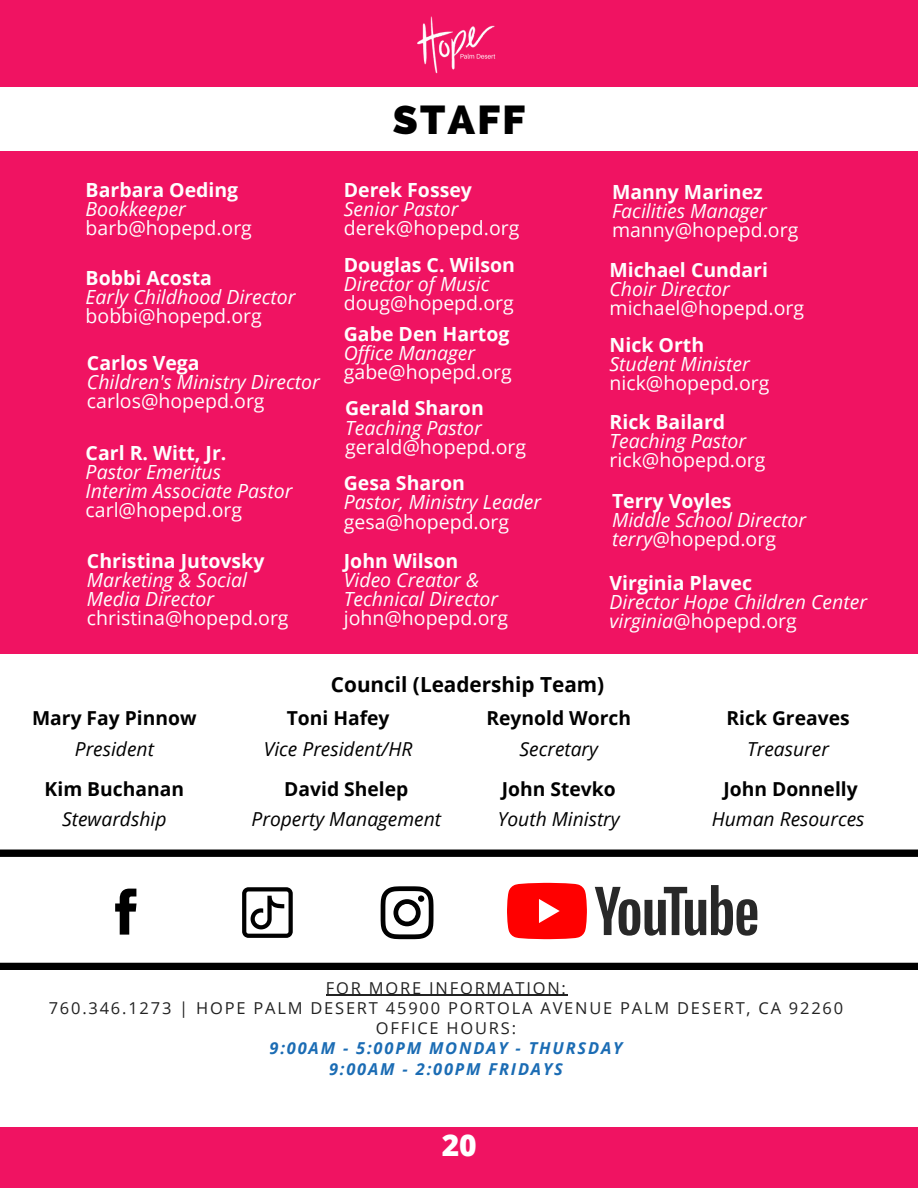
<style>
.page{position:relative;width:918px;height:1188px;background:#fff}
.page>*{position:absolute;margin:0;border:0;box-sizing:border-box;transform-origin:0 0}
.t1{font:800 40.5px "Raleway";letter-spacing:.06em;color:#000}
.t2{font:800 30px "Open Sans";color:#fff}
.t3{font:700 20.7px "Open Sans";color:#000}
.t4{font:italic 19.5px/19.2px "Open Sans";color:#fefefe}
.t5{font:19.5px "Open Sans";color:#fefefe}
.t6{font:700 19.5px/19.2px "Open Sans";color:#fefefe}
.t7{font:italic 19.2px/30.3px "Open Sans";color:#000;text-align:center}
.t8{font:700 19.2px/30.3px "Open Sans";color:#000;text-align:center}
.t9{font:16.5px "Open Sans";letter-spacing:.11em;color:#222}
.t10{font:italic 700 16.5px "Open Sans";letter-spacing:.11em;color:#1b6cb4}
.s1{font-weight:400;font-style:italic}
.s2{font-weight:700;font-style:normal}
.s3{font-style:italic}
</style>
<div class="page">
<div style="left:0;top:152px;width:918px;height:502px;background:#f01362"></div>
<svg style="left:0;top:850px;width:918px;height:120px"></svg>
<svg style="left:115px;top:889px;width:22px;height:46px"></svg>
<svg style="left:381px;top:886px;width:52px;height:53px"></svg>
<div style="left:418px;top:895px;width:6px;height:7px;background:#010101;border-radius:50%"></div>
<svg style="left:507px;top:883px;width:80px;height:56px;background:#ff1c1c"></svg>
<svg style="left:595px;top:885px;width:162px;height:51px"></svg>
<svg style="left:242px;top:887px;width:51px;height:51px"></svg>
<hr style="left:326px;top:995px;width:242px;height:1px;background:#222">
<div style="left:0;top:0;width:918px;height:87px;background:#f01362"></div>
<img style="left:417px;top:16px;width:79px;height:58px">
<div style="left:0;top:1127px;width:918px;height:61px;background:#f01362"></div>
<h3 class="t1" style="left:393px;top:96px;width:134px">STAFF</h3>
<h3 class="t6" style="left:86px;top:180px;width:154px">Barbara Oeding<br><span class="s1">Bookkeeper</span></h3>
<p class="t5" style="left:86px;top:214px;width:168px">barb@hopepd.org</p>
<h3 class="t4" style="left:86px;top:268px;width:211px"><span class="s2">Bobbi Acosta<br></span>Early Childhood Director</h3>
<h3 class="t5" style="left:86px;top:302px;width:178px">bobbi@hopepd.org</h3>
<p class="t4" style="left:87px;top:353px;width:234px"><span class="s2">Carlos Vega<br></span>Children's Ministry Director</p>
<p class="t5" style="left:87px;top:388px;width:179px">carlos@hopepd.org</p>
<h3 class="t4" style="left:86px;top:442px;width:208px"><span class="s2">Carl R. Witt, Jr.<br></span>Pastor Emeritus<br>Interim Associate Pastor</h3>
<p class="t5" style="left:86px;top:496px;width:158px">carl@hopepd.org</p>
<h3 class="t4" style="left:87px;top:551px;width:179px"><span class="s2">Christina Jutovsky<br></span>Marketing &amp; Social<br>Media Director</h3>
<p class="t5" style="left:87px;top:605px;width:203px">christina@hopepd.org</p>
<h3 class="t4" style="left:344px;top:180px;width:130px"><span class="s2">Derek Fossey<br></span>Senior Pastor</h3>
<p class="t5" style="left:344px;top:214px;width:177px">derek@hopepd.org</p>
<h3 class="t6" style="left:344px;top:254px;width:173px">Douglas C. Wilson<br><span class="s1">Director of Music</span></h3>
<p class="t5" style="left:344px;top:289px;width:171px">doug@hopepd.org</p>
<h3 class="t6" style="left:344px;top:324px;width:167px">Gabe Den Hartog<br><span class="s1">Office Manager</span></h3>
<p class="t5" style="left:344px;top:358px;width:170px">gabe@hopepd.org</p>
<p class="t4" style="left:345px;top:398px;width:140px"><span class="s2">Gerald Sharon<br></span>Teaching Pastor</p>
<h1 class="t5" style="left:345px;top:433px;width:182px">gerald@hopepd.org</h1>
<p class="t4" style="left:344px;top:473px;width:199px"><span class="s2">Gesa Sharon<br></span>Pastor, Ministry Leader</p>
<p class="t5" style="left:344px;top:508px;width:167px">gesa@hopepd.org</p>
<h3 class="t4" style="left:344px;top:551px;width:156px"><span class="s2">John Wilson<br></span>Video Creator &amp;<br>Technical Director</h3>
<p class="t5" style="left:344px;top:605px;width:166px">john@hopepd.org</p>
<h3 class="t4" style="left:612px;top:182px;width:156px"><span class="s2">Manny Marinez<br></span>Facilities Manager</h3>
<p class="t5" style="left:612px;top:216px;width:188px">manny@hopepd.org</p>
<p class="t6" style="left:610px;top:260px;width:160px">Michael Cundari<br><span class="s1">Choir Director</span></p>
<p class="t5" style="left:610px;top:294px;width:196px">michael@hopepd.org</p>
<h3 class="t4" style="left:610px;top:334px;width:142px"><span class="s2">Nick Orth<br></span>Student Minister</h3>
<p class="t5" style="left:610px;top:369px;width:162px">nick@hopepd.org</p>
<h3 class="t4" style="left:610px;top:412px;width:138px"><span class="s2">Rick Bailard<br></span>Teaching Pastor</h3>
<p class="t5" style="left:610px;top:446px;width:158px">rick@hopepd.org</p>
<h3 class="t4" style="left:612px;top:491px;width:196px"><span class="s2">Terry Voyles<br></span>Middle School Director</h3>
<h3 class="t5" style="left:612px;top:526px;width:166px"><span class="s3">terry</span>@hopepd.org</h3>
<p class="t4" style="left:610px;top:573px;width:259px"><span class="s2">Virginia Plavec<br></span>Director Hope Children Center</p>
<h3 class="t5" style="left:610px;top:607px;width:189px"><span class="s3">virginia</span>@hopepd.org</h3>
<h3 class="t3" style="left:331px;top:669px;width:275px">Council (Leadership Team)</h3>
<p class="t8" style="left:32px;top:703px;width:166px">Mary Fay Pinnow<br><span class="s1">President</span></p>
<h3 class="t7" style="left:264px;top:703px;width:150px"><span class="s2">Toni Hafey<br></span>Vice President/HR</h3>
<p class="t8" style="left:487px;top:703px;width:146px">Reynold Worch<br><span class="s1">Secretary</span></p>
<h3 class="t8" style="left:727px;top:703px;width:125px">Rick Greaves<br><span class="s1">Treasurer</span></h3>
<h3 class="t8" style="left:45px;top:773px;width:141px">Kim Buchanan<br><span class="s1">Stewardship</span></h3>
<h3 class="t7" style="left:498px;top:773px;width:124px;text-align:left"><span class="s2">John Stevko<br></span>Youth Ministry</h3>
<h3 class="t7" style="left:712px;top:773px;width:154px"><span class="s2">John Donnelly<br></span>Human Resources</h3>
<p class="t7" style="left:252px;top:773px;width:191px"><span class="s2">David Shelep<br></span>Property Management</p>
<p class="t9" style="left:326px;top:976px;width:241px">FOR MORE INFORMATION:</p>
<h3 class="t9" style="left:49px;top:996px;width:796px">760.346.1273 | HOPE PALM DESERT 45900 PORTOLA AVENUE PALM DESERT, CA 92260</h3>
<p class="t9" style="left:376px;top:1017px;width:142px">OFFICE HOURS:</p>
<h3 class="t10" style="left:270px;top:1037px;width:354px">9:00AM - 5:00PM MONDAY - THURSDAY</h3>
<p class="t10" style="left:329px;top:1057px;width:235px">9:00AM - 2:00PM FRIDAYS</p>
<p class="t2" style="left:442px;top:1124px;width:37px">20</p>
<h3 class="t2" style="left:442px;top:1142px;width:37px">23</h3>
</div>
